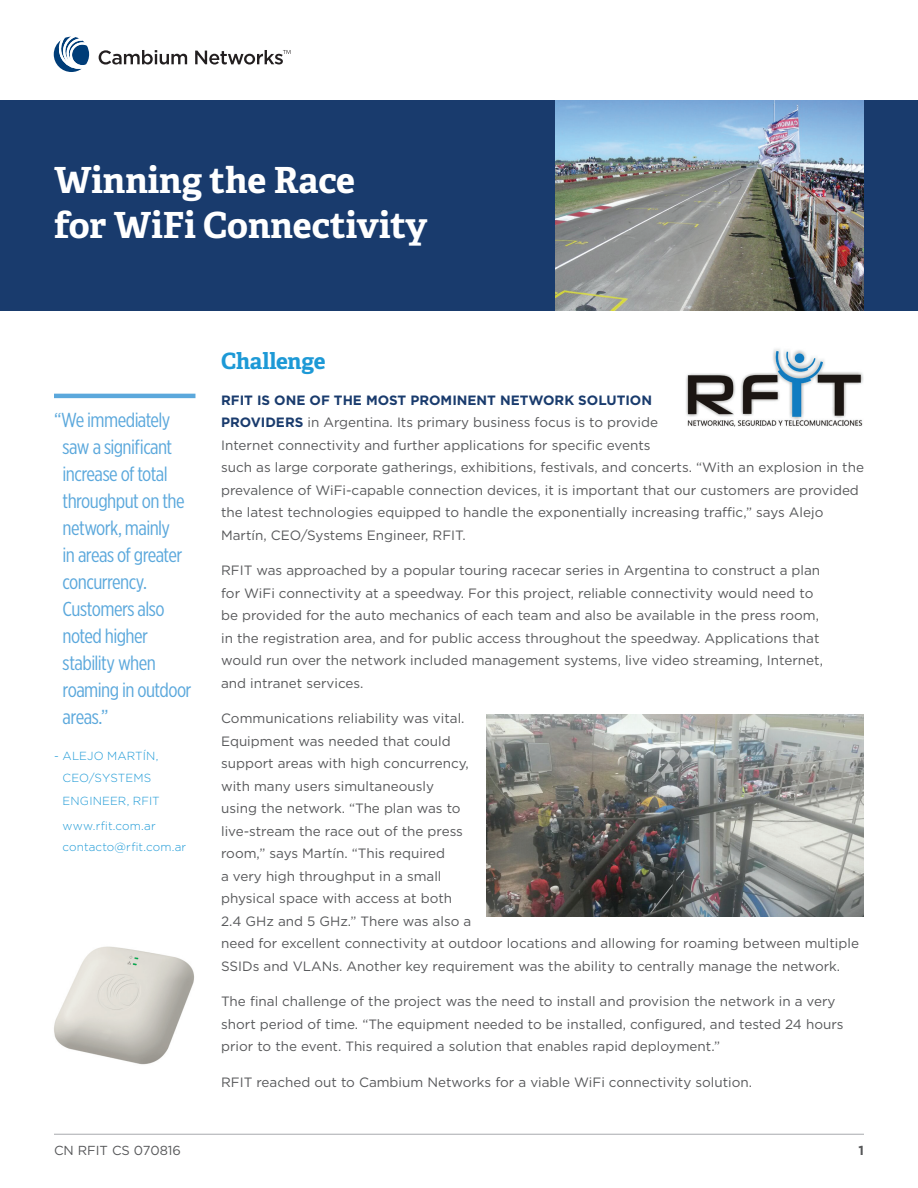
<style>
.page{position:relative;width:918px;height:1188px;background:#fff}
.page>*{position:absolute;margin:0;border:0;box-sizing:border-box;transform-origin:0 0}
.t1{font:700 36px/45px "Adelle";color:#fff}
.t2{font:700 22.5px "Adelle";letter-spacing:-.01em;color:#1d99d6}
.t3{font:20.25px/27px "Gotham X Narrow";letter-spacing:-.03em;color:#5ba8dc}
.t4{font:13.5px/22.5px "Gotham";color:#57585a}
.t5{font:13.05px "Gotham";color:#57585a}
.t6{font:700 13.05px "Gotham";color:#57585a}
.t7{font:300 11.7px/22.5px "Gotham";letter-spacing:.01em;color:#1d99d6}
.s1{font-weight:700;color:#193b6d}
</style>
<div class="page">
<hr style="left:54px;top:1134px;width:810px;height:1px;background:#a8a9ad">
<div style="left:0;top:100px;width:918px;height:210px;background:#193b6d"></div>
<svg style="left:99px;top:50px;width:88px;height:15px"></svg>
<svg style="left:195px;top:50px;width:95px;height:15px"></svg>
<svg style="left:54px;top:37px;width:35px;height:35px"></svg>
<hr style="left:54px;top:394px;width:141px;height:4px;background:#5ba8dc">
<img style="left:555px;top:100px;width:309px;height:211px">
<img style="left:486px;top:714px;width:378px;height:202px">
<img style="left:686px;top:349px;width:178px;height:77px">
<img style="left:54px;top:946px;width:140px;height:119px">
<h1 class="t1" style="left:54px;top:158px;width:375px">Winning the Race<br>for WiFi Connectivity</h1>
<h3 class="t3" style="left:63px;top:406px;width:130px;text-indent:-9px">“We immediately saw a significant increase of total throughput on the network, mainly<br>in areas of greater concurrency.<br>Customers also noted higher stability when roaming in outdoor areas.”</h3>
<p class="t7" style="left:63px;top:744px;width:99px;text-indent:-9px">- ALEJO MARTÍN,<br>CEO/SYSTEMS<br>ENGINEER, RFIT</p>
<p class="t7" style="left:63px;top:815px;width:125px;line-height:21px">www.rfit.com.ar contacto@rfit.com.ar</p>
<h2 class="t2" style="left:221px;top:347px;width:106px">Challenge</h2>
<p class="t4" style="left:221px;top:388px;width:644px"><span class="s1">RFIT IS ONE OF THE MOST PROMINENT NETWORK SOLUTION<br>PROVIDERS</span> in Argentina. Its primary business focus is to provide<br>Internet connectivity and further applications for specific events<br>such as large corporate gatherings, exhibitions, festivals, and concerts. “With an explosion in the prevalence of WiFi-capable connection devices, it is important that our customers are provided the latest technologies equipped to handle the exponentially increasing traffic,” says Alejo Martín, CEO/Systems Engineer, RFIT.</p>
<p class="t4" style="left:221px;top:559px;width:603px">RFIT was approached by a popular touring racecar series in Argentina to construct a plan for WiFi connectivity at a speedway. For this project, reliable connectivity would need to be provided for the auto mechanics of each team and also be available in the press room, in the registration area, and for public access throughout the speedway. Applications that would run over the network included management systems, live video streaming, Internet, and intranet services.</p>
<p class="t4" style="left:221px;top:707px;width:639px">Communications reliability was vital.<br>Equipment was needed that could<br>support areas with high concurrency,<br>with many users simultaneously<br>using the network. “The plan was to<br>live-stream the race out of the press<br>room,” says Martín. “This required<br>a very high throughput in a small<br>physical space with access at both<br>2.4 GHz and 5 GHz.” There was also a<br>need for excellent connectivity at outdoor locations and allowing for roaming between multiple SSIDs and VLANs. Another key requirement was the ability to centrally manage the network.</p>
<p class="t4" style="left:221px;top:990px;width:624px">The final challenge of the project was the need to install and provision the network in a very short period of time. “The equipment needed to be installed, configured, and tested 24 hours prior to the event. This required a solution that enables rapid deployment.”</p>
<p class="t4" style="left:221px;top:1070px;width:532px">RFIT reached out to Cambium Networks for a viable WiFi connectivity solution.</p>
<p class="t5" style="left:54px;top:1142px;width:129px">CN RFIT CS 070816</p>
<p class="t6" style="left:858px;top:1142px;width:7px">1</p>
</div>
